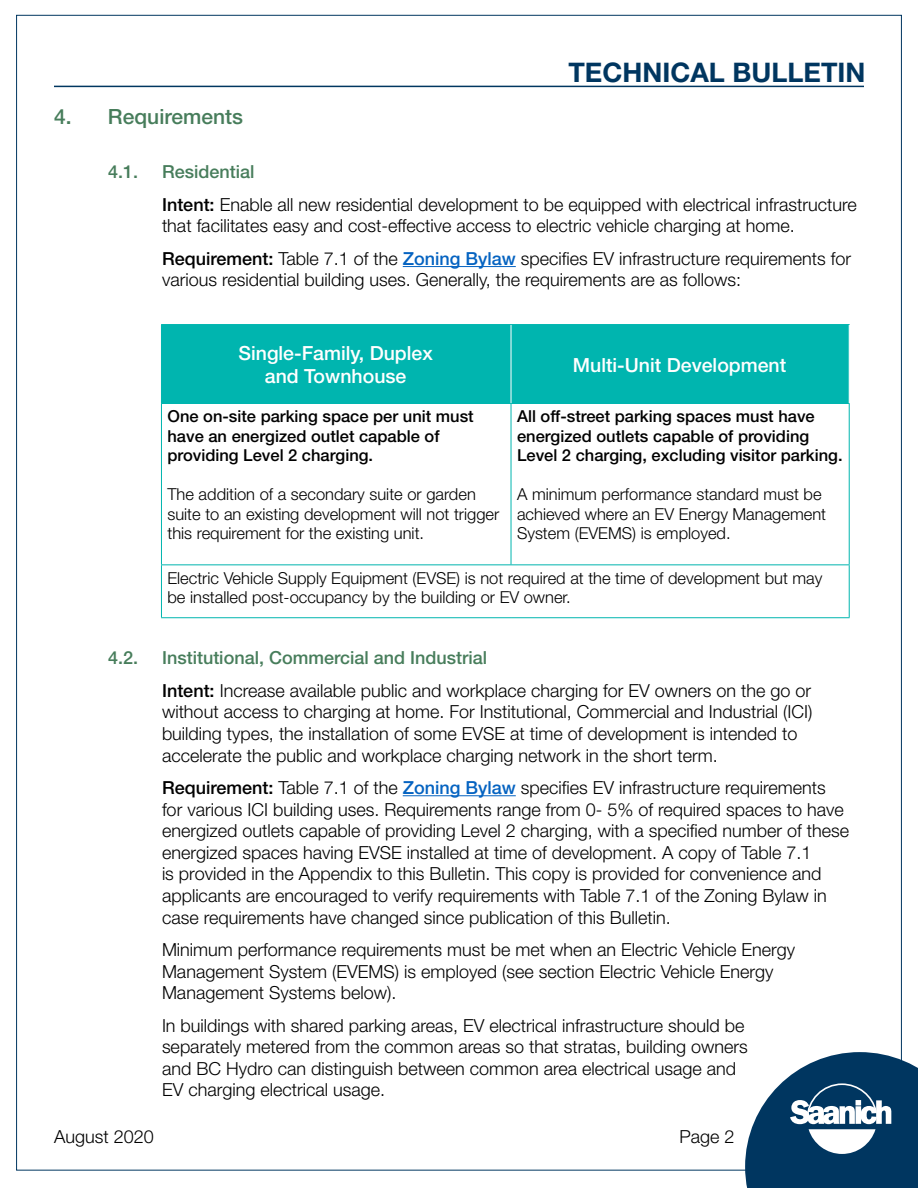
<style>
.page{position:relative;width:918px;height:1188px;background:#fff}
.page>*{position:absolute;margin:0;border:0;box-sizing:border-box;transform-origin:0 0}
.t1{font:700 27px "Helvetica Neue";color:#003660}
.t2{font:500 21px "Helvetica Neue";color:#477d5b}
.t3{font:500 19.5px/22.5px "Helvetica Neue";color:#fff;text-align:center}
.t4{font:300 18px/21.6px "Helvetica Neue";color:#000}
.t5{font:500 18px "Helvetica Neue";color:#477d5b}
.t6{font:300 16.5px/19.5px "Helvetica Neue";color:#000}
.t7{font:500 16.5px/19.5px "Helvetica Neue";color:#000}
.s1{font-weight:500;color:#477d5b}
.s2{font-weight:500}
.s3{font-weight:500;color:#0563c1}
</style>
<div class="page">
<hr style="left:403px;top:266px;width:113px;height:1px;background:#0563c1">
<hr style="left:403px;top:795px;width:113px;height:1px;background:#0563c1">
<div style="left:162px;top:325px;width:687px;height:78px;background:#00b5af"></div>
<hr style="left:161px;top:404px;width:1px;height:160px;background:#00b5af">
<hr style="left:511px;top:404px;width:1px;height:160px;background:#00b5af">
<hr style="left:849px;top:404px;width:1px;height:160px;background:#00b5af">
<hr style="left:161px;top:564px;width:350px;height:1px;background:#00b5af">
<hr style="left:161px;top:565px;width:1px;height:52px;background:#00b5af">
<hr style="left:511px;top:564px;width:339px;height:1px;background:#00b5af">
<hr style="left:849px;top:565px;width:1px;height:52px;background:#00b5af">
<hr style="left:161px;top:617px;width:350px;height:1px;background:#00b5af">
<hr style="left:511px;top:617px;width:339px;height:1px;background:#00b5af">
<hr style="left:161px;top:324px;width:350px;height:1px;background:#00b5af">
<hr style="left:161px;top:325px;width:1px;height:78px;background:#00b5af">
<hr style="left:511px;top:324px;width:339px;height:1px;background:#00b5af">
<hr style="left:161px;top:403px;width:350px;height:1px;background:#00b5af">
<hr style="left:511px;top:403px;width:339px;height:1px;background:#00b5af">
<hr style="left:511px;top:325px;width:1px;height:78px;background:#fff">
<hr style="left:54px;top:86px;width:810px;height:1px;background:#003660">
<svg style="left:745px;top:1052px;width:173px;height:136px"></svg>
<h1 class="t1" style="left:569px;top:55px;width:298px">TECHNICAL BULLETIN</h1>
<p class="t2" style="left:54px;top:104px;width:190px">4. Requirements</p>
<p class="t5" style="left:108px;top:161px;width:32px">4.1.</p>
<p class="t4" style="left:162px;top:155px;width:696px;line-height:32.4px"><span class="s1">Residential<br></span><span class="s2">Intent:</span> Enable all new residential development to be equipped with electrical infrastructure</p>
<p class="t4" style="left:162px;top:209px;width:691px;line-height:32.4px">that facilitates easy and cost-effective access to electric vehicle charging at home.<br><span class="s2">Requirement:</span> Table 7.1 of the <span class="s3">Zoning Bylaw</span> specifies EV infrastructure requirements for</p>
<p class="t4" style="left:162px;top:269px;width:581px">various residential building uses. Generally, the requirements are as follows:</p>
<p class="t3" style="left:239px;top:342px;width:196px">Single-Family, Duplex and Townhouse</p>
<p class="t3" style="left:573px;top:353px;width:215px">Multi-Unit Development</p>
<p class="t7" style="left:167px;top:407px;width:308px">One on-site parking space per unit must have an energized outlet capable of providing Level 2 charging.</p>
<p class="t6" style="left:167px;top:484px;width:333px">The addition of a secondary suite or garden suite to an existing development will not trigger this requirement for the existing unit.</p>
<p class="t7" style="left:517px;top:407px;width:327px">All off-street parking spaces must have energized outlets capable of providing<br>Level 2 charging, excluding visitor parking.</p>
<p class="t6" style="left:517px;top:484px;width:311px">A minimum performance standard must be achieved where an EV Energy Management<br>System (EVEMS) is employed.</p>
<p class="t6" style="left:167px;top:568px;width:656px">Electric Vehicle Supply Equipment (EVSE) is not required at the time of development but may be installed post-occupancy by the building or EV owner.</p>
<p class="t5" style="left:108px;top:647px;width:32px">4.2.</p>
<p class="t4" style="left:162px;top:641px;width:651px;line-height:32.4px"><span class="s1">Institutional, Commercial and Industrial<br></span><span class="s2">Intent:</span> Increase available public and workplace charging for EV owners on the go or</p>
<p class="t4" style="left:162px;top:701px;width:652px">without access to charging at home. For Institutional, Commercial and Industrial (ICI) building types, the installation of some EVSE at time of development is intended to accelerate the public and workplace charging network in the short term.</p>
<p class="t4" style="left:162px;top:776px;width:689px"><span class="s2">Requirement:</span> Table 7.1 of the <span class="s3">Zoning Bylaw</span> specifies EV infrastructure requirements for various ICI building uses. Requirements range from 0- 5% of required spaces to have energized outlets capable of providing Level 2 charging, with a specified number of these energized spaces having EVSE installed at time of development. A copy of Table 7.1<br>is provided in the Appendix to this Bulletin. This copy is provided for convenience and applicants are encouraged to verify requirements with Table 7.1 of the Zoning Bylaw in case requirements have changed since publication of this Bulletin.</p>
<p class="t4" style="left:162px;top:938px;width:635px">Minimum performance requirements must be met when an Electric Vehicle Energy<br>Management System (EVEMS) is employed (see section Electric Vehicle Energy<br>Management Systems below).</p>
<p class="t4" style="left:162px;top:1014px;width:587px">In buildings with shared parking areas, EV electrical infrastructure should be separately metered from the common areas so that stratas, building owners and BC Hydro can distinguish between common area electrical usage and EV charging electrical usage.</p>
<p class="t4" style="left:54px;top:1126px;width:101px">August 2020</p>
<p class="t4" style="left:679px;top:1126px;width:57px">Page 2</p>
</div>
